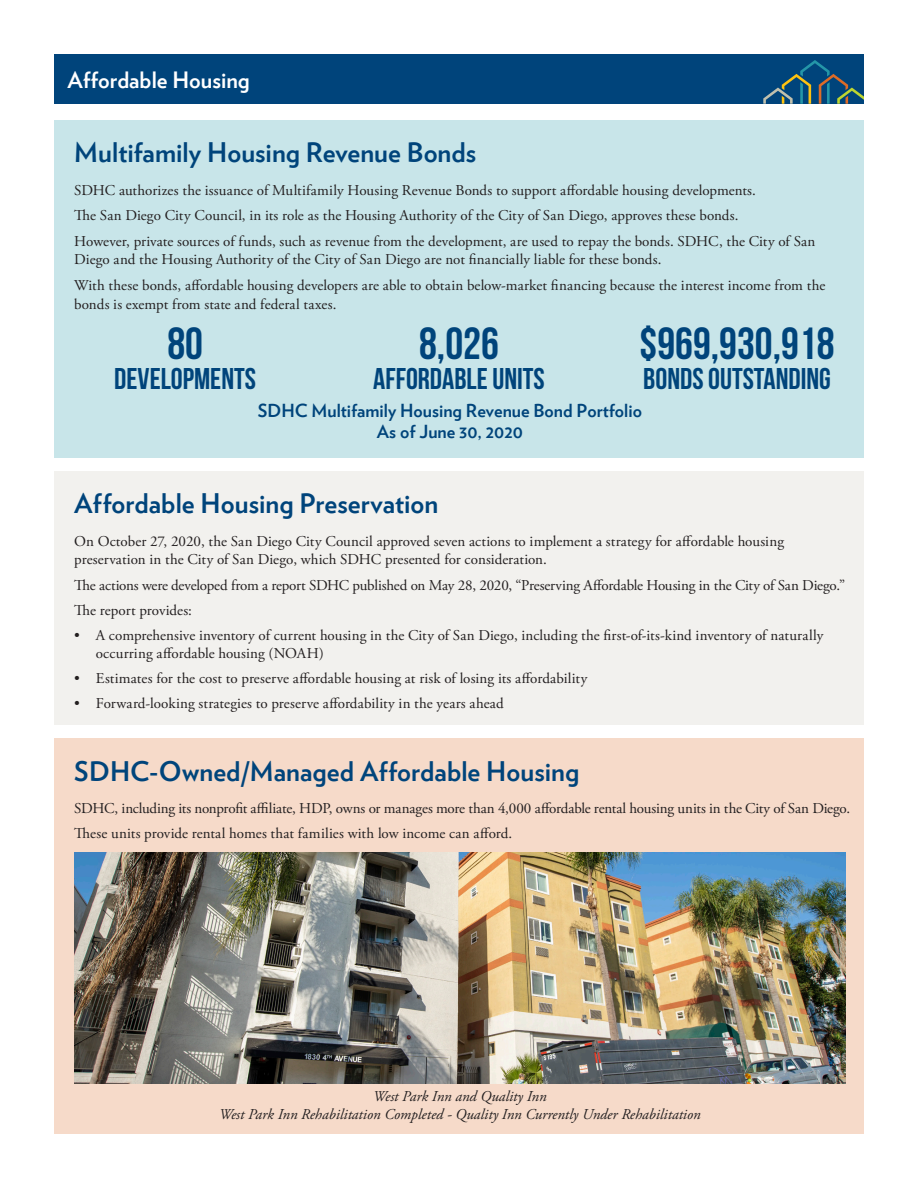
<style>
.page{position:relative;width:918px;height:1188px;background:#fff}
.page>*{position:absolute;margin:0;border:0;box-sizing:border-box;transform-origin:0 0}
.Body_Copy{font:700 45px "Bebas Neue";color:#00447b}
.Body_Copy-2{font:700 30px "Bebas Neue";color:#00447b}
.Header_-_18pt_-_Verl{font:700 27px "Verlag";color:#00447b}
.t1{font:700 22.5px "Verlag";color:#fff}
.Body_Copy-3{font:700 18px/21.6px "Verlag";color:#00447b;text-align:center}
.Body_Copy-4{font:15px/18.8px "Adobe Garamond Pro";color:#231f20}
.Photo_Caption{font:italic 15px "Adobe Garamond Pro";color:#231f20}
</style>
<div class="page">
<div style="left:54px;top:54px;width:810px;height:50px;background:#00447b"></div>
<svg style="left:763px;top:60px;width:101px;height:44px"></svg>
<div style="left:54px;top:121px;width:810px;height:337px;background:#c8e5e9"></div>
<div style="left:54px;top:472px;width:810px;height:253px;background:#f2f1ee"></div>
<div style="left:54px;top:739px;width:810px;height:395px;background:#f6dac9"></div>
<img style="left:74px;top:853px;width:772px;height:231px">
<h3 class="t1" style="left:68px;top:62px;width:184px">Affordable Housing</h3>
<p class="Header_-_18pt_-_Verl" style="left:74px;top:132px;width:404px">Multifamily Housing Revenue Bonds</p>
<p class="Body_Copy-4" style="left:74px;top:181px;width:683px">SDHC authorizes the issuance of Multifamily Housing Revenue Bonds to support affordable housing developments.</p>
<p class="Body_Copy-4" style="left:74px;top:207px;width:666px">The San Diego City Council, in its role as the Housing Authority of the City of San Diego, approves these bonds.</p>
<p class="Body_Copy-4" style="left:74px;top:232px;width:743px">However, private sources of funds, such as revenue from the development, are used to repay the bonds. SDHC, the City of San<br>Diego and the Housing Authority of the City of San Diego are not financially liable for these bonds.</p>
<p class="Body_Copy-4" style="left:74px;top:276px;width:753px">With these bonds, affordable housing developers are able to obtain below-market financing because the interest income from the bonds is exempt from state and federal taxes.</p>
<p class="Body_Copy" style="left:167px;top:319px;width:37px">80</p>
<p class="Body_Copy-2" style="left:114px;top:362px;width:143px">DEVELOPMENTS</p>
<p class="Body_Copy" style="left:419px;top:319px;width:81px">8,026</p>
<p class="Body_Copy-2" style="left:373px;top:362px;width:173px">AFFORDABLE UNITS</p>
<p class="Body_Copy" style="left:640px;top:319px;width:196px">$969,930,918</p>
<p class="Body_Copy-2" style="left:643px;top:362px;width:189px">BONDS OUTSTANDING</p>
<p class="Body_Copy-3" style="left:258px;top:399px;width:386px">SDHC Multifamily Housing Revenue Bond Portfolio<br>As of June 30, 2020</p>
<p class="Header_-_18pt_-_Verl" style="left:74px;top:482px;width:366px">Affordable Housing Preservation</p>
<p class="Body_Copy-4" style="left:74px;top:532px;width:711px">On October 27, 2020, the San Diego City Council approved seven actions to implement a strategy for affordable housing preservation in the City of San Diego, which SDHC presented for consideration.</p>
<p class="Body_Copy-4" style="left:74px;top:576px;width:772px">The actions were developed from a report SDHC published on May 28, 2020, “Preserving Affordable Housing in the City of San Diego.”</p>
<p class="Body_Copy-4" style="left:74px;top:602px;width:119px">The report provides:</p>
<p class="Body_Copy-4" style="left:96px;top:627px;width:729px;line-height:18px;text-indent:-22px">• A comprehensive inventory of current housing in the City of San Diego, including the first-of-its-kind inventory of naturally occurring affordable housing (NOAH)</p>
<p class="Body_Copy-4" style="left:74px;top:669px;width:515px">• Estimates for the cost to preserve affordable housing at risk of losing its affordability</p>
<p class="Body_Copy-4" style="left:74px;top:694px;width:431px">• Forward-looking strategies to preserve affordability in the years ahead</p>
<p class="Header_-_18pt_-_Verl" style="left:74px;top:750px;width:507px">SDHC-Owned/Managed Affordable Housing</p>
<p class="Body_Copy-4" style="left:74px;top:799px;width:777px">SDHC, including its nonprofit affiliate, HDP, owns or manages more than 4,000 affordable rental housing units in the City of San Diego.</p>
<p class="Body_Copy-4" style="left:74px;top:825px;width:440px">These units provide rental homes that families with low income can afford.</p>
<p class="Photo_Caption" style="left:373px;top:1088px;width:175px">West Park Inn and Quality Inn</p>
<p class="Photo_Caption" style="left:219px;top:1106px;width:483px">West Park Inn Rehabilitation Completed - Quality Inn Currently Under Rehabilitation</p>
</div>
